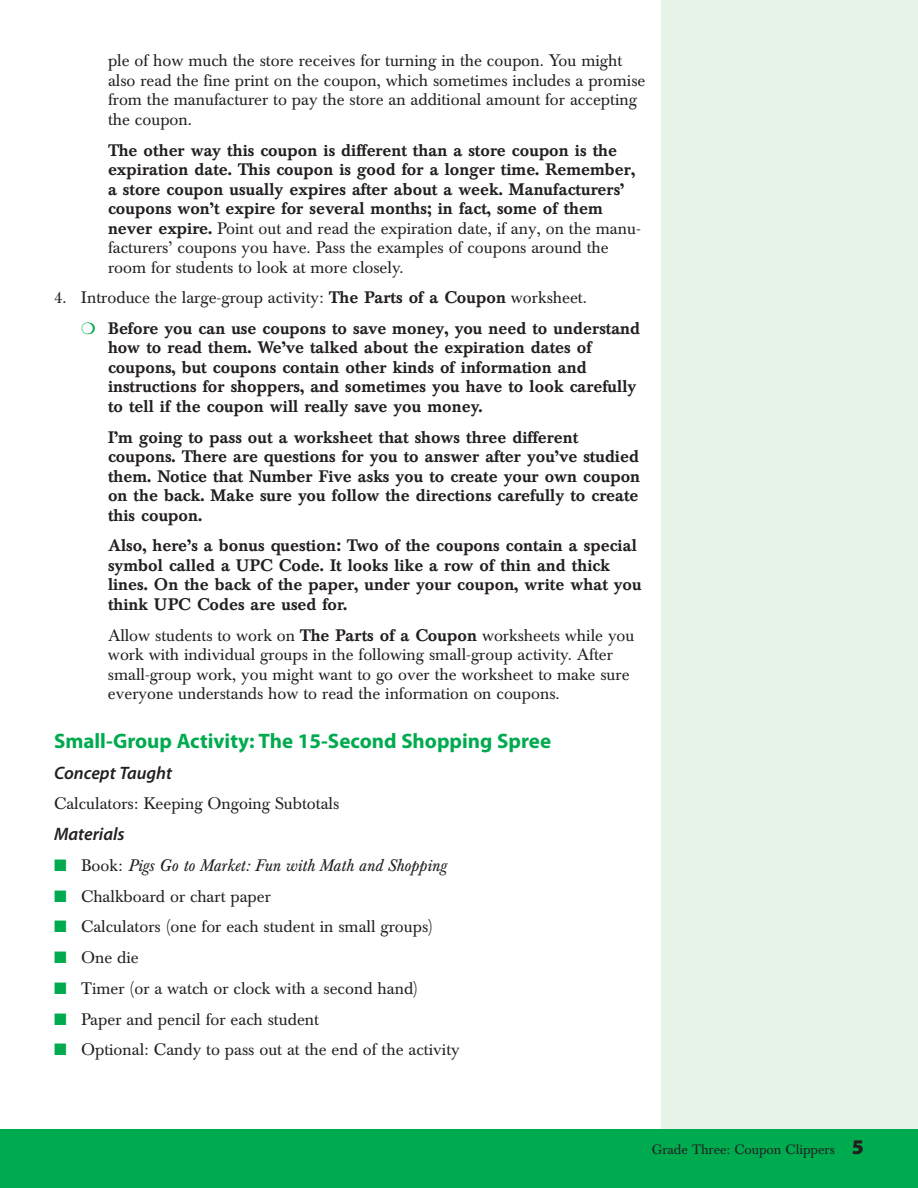
<style>
.page{position:relative;width:918px;height:1188px;background:#fff}
.page>*{position:absolute;margin:0;border:0;box-sizing:border-box;transform-origin:0 0}
.t1{font:700 21px "Myriad Pro";color:#00aa4f}
.t2{font:italic 600 18px "Myriad Pro";color:#231f20}
.t3{font:500 16.5px/19.5px "Baskerville BE";color:#231f20}
.t4{font:16.5px/19.5px "Baskerville BE";color:#231f20}
.t5{font:italic 16.5px "Baskerville BE";color:#231f20}
.t6{font:13.5px "Baskerville BE";color:#231f20}
.s1{font-weight:400}
.s2{color:#00aa4f}
.s3{font-weight:500}
.s4{font-style:normal}
.s5{font-family:"Myriad Pro";font-weight:900;font-size:21px}
</style>
<div class="page">
<div style="left:662px;top:0;width:256px;height:1188px;background:#e5f3e8"></div>
<div style="left:0;top:1130px;width:918px;height:58px;background:#00aa4f"></div>
<p class="t4" style="left:108px;top:53px;width:539px">ple of how much the store receives for turning in the coupon. You might also read the fine print on the coupon, which sometimes includes a promise from the manufacturer to pay the store an additional amount for accepting the coupon.</p>
<p class="t3" style="left:108px;top:142px;width:534px">The other way this coupon is different than a store coupon is the expiration date. This coupon is good for a longer time. Remember, a store coupon usually expires after about a week. Manufacturers’ coupons won’t expire for several months; in fact, some of them never expire. <span class="s1">Point out and read the expiration date, if any, on the manu&shy;facturers’ coupons you have. Pass the examples of coupons around the room for students to look at more closely.</span></p>
<p class="t3" style="left:81px;top:284px;width:561px;line-height:30.8px;text-indent:-27px"><span class="s1">4. Introduce the large-group activity:</span> The Parts of a Coupon <span class="s1">worksheet.<br></span><span class="s2">❍</span> Before you can use coupons to save money, you need to understand</p>
<p class="t3" style="left:108px;top:340px;width:530px">how to read them. We’ve talked about the expiration dates of coupons, but coupons contain other kinds of information and instructions for shoppers, and sometimes you have to look carefully to tell if the coupon will really save you money.</p>
<p class="t3" style="left:108px;top:429px;width:534px">I’m going to pass out a worksheet that shows three different coupons. There are questions for you to answer after you’ve studied them. Notice that Number Five asks you to create your own coupon on the back. Make sure you follow the directions carefully to create this coupon.</p>
<p class="t3" style="left:108px;top:538px;width:535px">Also, here’s a bonus question: Two of the coupons contain a special symbol called a UPC Code. It looks like a row of thin and thick lines. On the back of the paper, under your coupon, write what you think UPC Codes are used for.</p>
<p class="t4" style="left:108px;top:627px;width:528px">Allow students to work on <span class="s3">The Parts of a Coupon</span> worksheets while you work with individual groups in the following small-group activity. After small-group work, you might want to go over the worksheet to make sure everyone understands how to read the information on coupons.</p>
<p class="t1" style="left:54px;top:733px;width:499px">Small-Group Activity: The 15-Second Shopping Spree</p>
<p class="t2" style="left:54px;top:766px;width:120px">Concept Taught</p>
<p class="t4" style="left:54px;top:796px;width:287px">Calculators: Keeping Ongoing Subtotals</p>
<p class="t2" style="left:54px;top:827px;width:72px">Materials</p>
<p class="t5" style="left:54px;top:859px;width:393px"><span class="s2">■</span> <span class="s4">Book:</span> Pigs Go to Market: Fun with Math and Shopping</p>
<p class="t4" style="left:54px;top:888px;width:218px"><span class="s2">■</span> Chalkboard or chart paper</p>
<p class="t4" style="left:54px;top:919px;width:381px"><span class="s2">■</span> Calculators (one for each student in small groups)</p>
<p class="t4" style="left:54px;top:950px;width:86px"><span class="s2">■</span> One die</p>
<p class="t4" style="left:54px;top:980px;width:366px"><span class="s2">■</span> Timer (or a watch or clock with a second hand)</p>
<p class="t4" style="left:54px;top:1011px;width:267px"><span class="s2">■</span> Paper and pencil for each student</p>
<p class="t4" style="left:54px;top:1042px;width:407px"><span class="s2">■</span> Optional: Candy to pass out at the end of the activity</p>
<p class="t6" style="left:652px;top:1144px;width:214px">Grade Three: Coupon Clippers <span class="s5">5</span></p>
</div>
